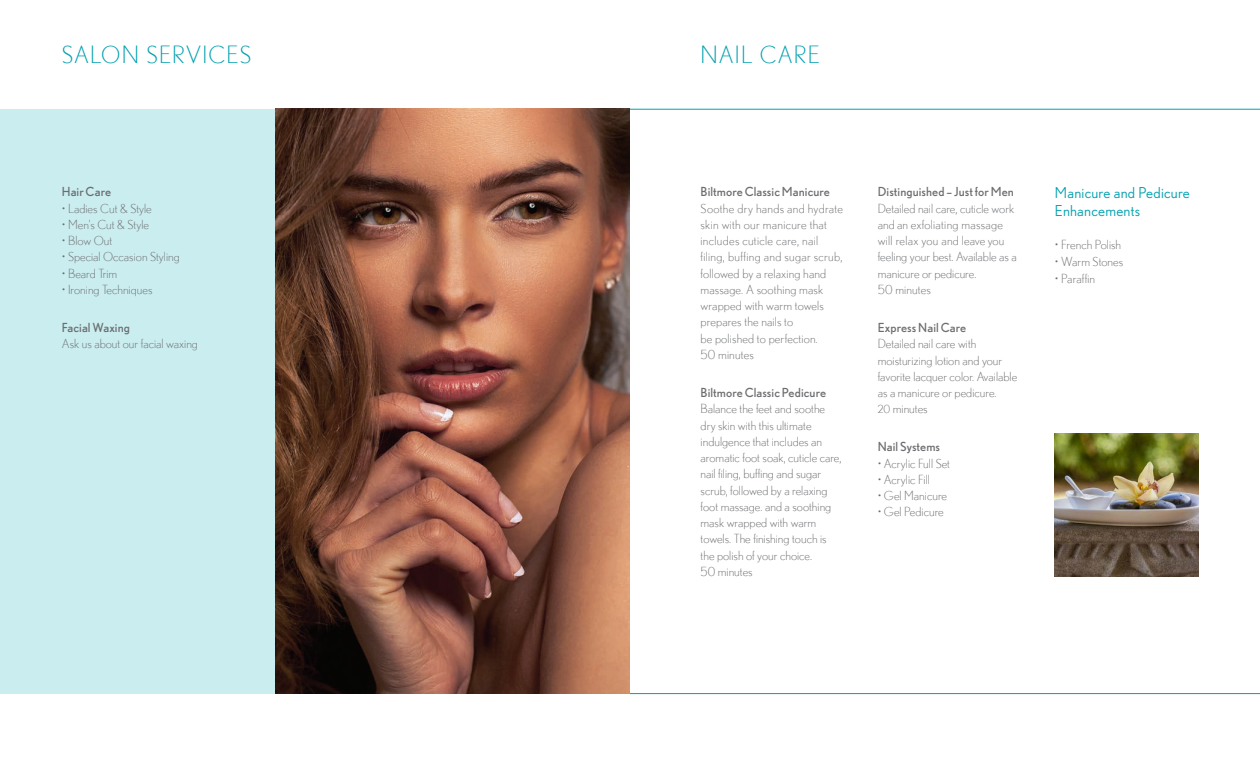
<style>
.page{position:relative;width:1260px;height:765px;background:#fff}
.page>*{position:absolute;margin:0;border:0;box-sizing:border-box;transform-origin:0 0}
.Headers{font:300 23.75px "Nobel";letter-spacing:.04em;color:#00a0af}
.Subheaders{font:15px/17.5px "Nobel";letter-spacing:.015em;color:#00a0af}
.Subheaders-2{font:300 12.5px/16.2px "Nobel";color:#6c6d70}
.Subheaders-3{font:12.5px "Nobel";letter-spacing:.005em;color:#6c6d70}
.s1{font-size:11.25px}
</style>
<div class="page">
<div style="left:0;top:109px;width:275px;height:585px;background:#caedef"></div>
<img style="left:275px;top:109px;width:355px;height:585px">
<hr style="left:630px;top:693px;width:630px;height:1px;background:#00a0af">
<hr style="left:630px;top:109px;width:630px;height:1px;background:#00a0af">
<img style="left:1055px;top:433px;width:143px;height:144px">
<p class="Headers" style="left:62px;top:41px;width:191px">SALON SERVICES</p>
<p class="Subheaders-3" style="left:62px;top:185px;width:51px">Hair Care</p>
<p class="Subheaders-2" style="left:62px;top:200px;width:92px">• Ladies Cut &amp; Style</p>
<p class="Subheaders-2" style="left:62px;top:216px;width:89px">• Men’s Cut &amp; Style</p>
<p class="Subheaders-2" style="left:62px;top:232px;width:52px">• Blow Out</p>
<p class="Subheaders-2" style="left:62px;top:249px;width:120px">• Special Occasion Styling</p>
<p class="Subheaders-2" style="left:62px;top:265px;width:57px">• Beard Trim</p>
<p class="Subheaders-2" style="left:62px;top:281px;width:92px">• Ironing Techniques</p>
<p class="Subheaders-3" style="left:62px;top:320px;width:70px">Facial Waxing</p>
<p class="Subheaders-2" style="left:62px;top:336px;width:138px">Ask us about our facial waxing</p>
<p class="Headers" style="left:701px;top:41px;width:121px">NAIL CARE</p>
<p class="Subheaders-3" style="left:701px;top:185px;width:131px">Biltmore Classic Manicure</p>
<p class="Subheaders-2" style="left:701px;top:200px;width:144px">Soothe dry hands and hydrate skin with our manicure that includes cuticle care, nail filing, buffing and sugar scrub, followed by a relaxing hand massage. A soothing mask wrapped with warm towels prepares the nails to<br>be polished to perfection.</p>
<p class="Subheaders-2" style="left:701px;top:346px;width:55px">50 minutes</p>
<p class="Subheaders-3" style="left:701px;top:385px;width:127px">Biltmore Classic Pedicure</p>
<p class="Subheaders-2" style="left:701px;top:401px;width:142px">Balance the feet and soothe dry skin with this ultimate indulgence that includes an aromatic foot soak, cuticle care, nail filing, buffing and sugar scrub, followed by a relaxing foot massage. and a soothing mask wrapped with warm towels. The finishing touch is the polish of your choice.</p>
<p class="Subheaders-2" style="left:701px;top:563px;width:54px">50 minutes</p>
<p class="Subheaders-3" style="left:878px;top:185px;width:138px">Distinguished – Just for Men</p>
<p class="Subheaders-2" style="left:878px;top:200px;width:141px">Detailed nail care, cuticle work and an exfoliating massage will relax you and leave you feeling your best. Available as a manicure or pedicure.</p>
<p class="Subheaders-2" style="left:878px;top:281px;width:55px">50 minutes</p>
<p class="Subheaders-3" style="left:878px;top:320px;width:90px">Express Nail Care</p>
<p class="Subheaders-2" style="left:878px;top:336px;width:141px">Detailed nail care with moisturizing lotion and your favorite lacquer color. Available as a manicure or pedicure.<br><span class="s1">20</span> minutes</p>
<p class="Subheaders-3" style="left:878px;top:440px;width:64px">Nail Systems</p>
<p class="Subheaders-2" style="left:878px;top:455px;width:74px">• Acrylic Full Set</p>
<p class="Subheaders-2" style="left:878px;top:471px;width:54px">• Acrylic Fill</p>
<p class="Subheaders-2" style="left:878px;top:487px;width:71px">• Gel Manicure</p>
<p class="Subheaders-2" style="left:878px;top:504px;width:68px">• Gel Pedicure</p>
<p class="Subheaders" style="left:1055px;top:184px;width:136px">Manicure and Pedicure<br>Enhancements</p>
<p class="Subheaders-2" style="left:1055px;top:236px;width:68px">• French Polish</p>
<p class="Subheaders-2" style="left:1055px;top:253px;width:70px">• Warm Stones</p>
<p class="Subheaders-2" style="left:1055px;top:270px;width:42px">• Paraffin</p>
</div>
